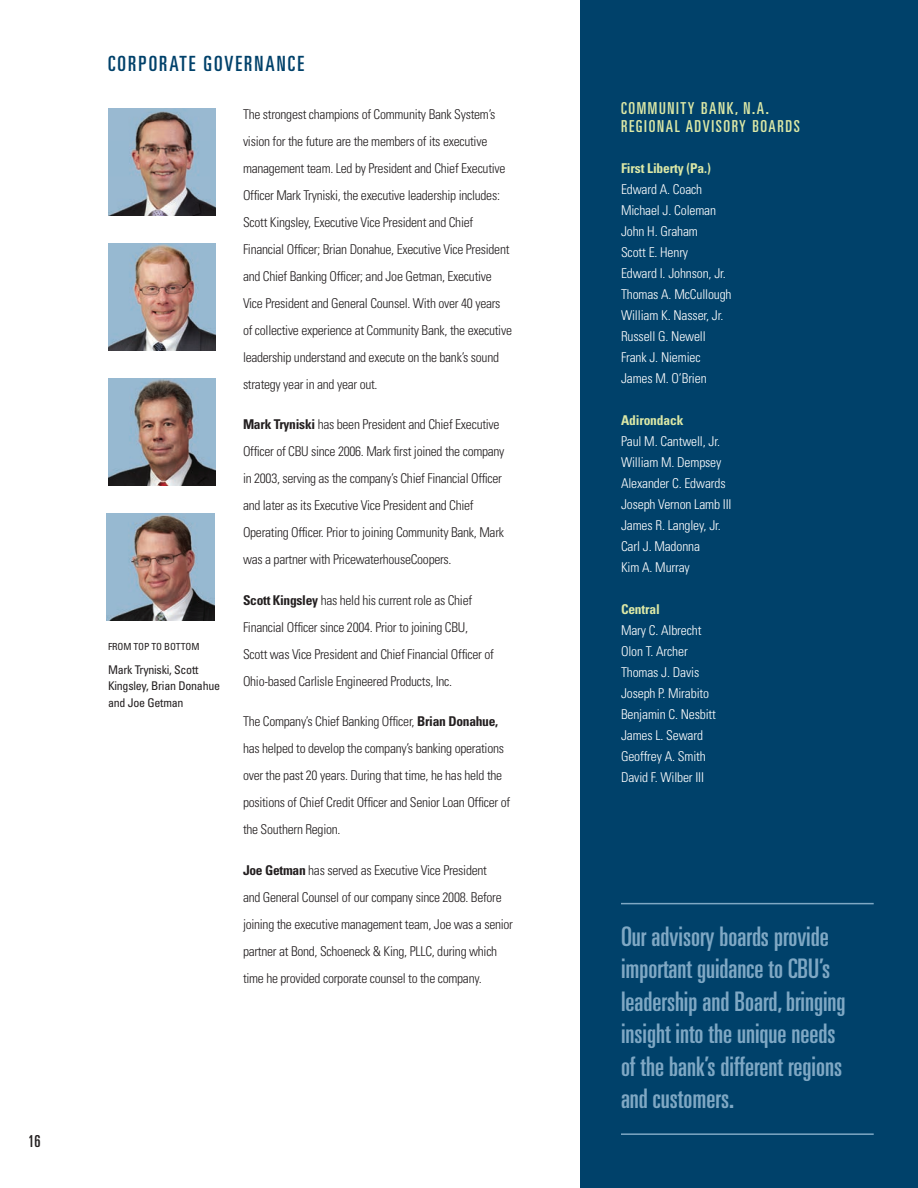
<style>
.page{position:relative;width:918px;height:1188px;background:#fff}
.page>*{position:absolute;margin:0;border:0;box-sizing:border-box;transform-origin:0 0}
.t1{font:ultra-condensed 27px/32.4px "Univers";color:#7fa8c4}
.t2{font:ultra-condensed 21px "Univers";letter-spacing:.1em;color:#00416a}
.t3{font:ultra-condensed 16.5px "Univers";letter-spacing:.1em;color:#dce8a6}
.t4{font:ultra-condensed 16.5px "Univers";color:#231f20}
.t5{font:300 condensed 13.5px/27px "Univers";letter-spacing:-.02em;color:#231f20}
.t6{font:300 condensed 13.5px "Univers";letter-spacing:-.01em;color:#fff}
.t7{font:700 condensed 13.5px "Univers";letter-spacing:-.01em;color:#dce8a6}
.t8{font:condensed 12px/16.5px "Univers";letter-spacing:-.02em;color:#231f20}
.t9{font:condensed 9.75px "Univers";letter-spacing:-.01em;color:#231f20}
.s1{font-weight:700}
</style>
<div class="page">
<div style="left:580px;top:0;width:338px;height:1188px;background:#00416a"></div>
<img style="left:108px;top:243px;width:108px;height:108px">
<img style="left:107px;top:513px;width:108px;height:108px">
<img style="left:108px;top:378px;width:108px;height:108px">
<img style="left:108px;top:108px;width:108px;height:108px">
<hr style="left:621px;top:1133px;width:253px;height:2px;background:#7fa8c4">
<hr style="left:621px;top:903px;width:253px;height:1px;background:#7fa8c4">
<p class="t4" style="left:28px;top:1132px;width:14px">16</p>
<p class="t2" style="left:108px;top:51px;width:197px">CORPORATE GOVERNANCE</p>
<p class="t9" style="left:108px;top:641px;width:93px">FROM TOP TO BOTTOM</p>
<p class="t8" style="left:108px;top:661px;width:114px">Mark Tryniski, Scott<br>Kingsley, Brian Donahue and Joe Getman</p>
<p class="t5" style="left:243px;top:100px;width:271px">The strongest champions of Community Bank System’s vision for the future are the members of its executive management team. Led by President and Chief Executive Officer Mark Tryniski, the executive leadership includes:<br>Scott Kingsley, Executive Vice President and Chief Financial Officer; Brian Donahue, Executive Vice President and Chief Banking Officer; and Joe Getman, Executive Vice President and General Counsel. With over 40 years of collective experience at Community Bank, the executive leadership understand and execute on the bank’s sound strategy year in and year out.</p>
<p class="t5" style="left:243px;top:411px;width:263px"><span class="s1">Mark Tryniski</span> has been President and Chief Executive Officer of CBU since 2006. Mark first joined the company in 2003, serving as the company’s Chief Financial Officer and later as its Executive Vice President and Chief Operating Officer. Prior to joining Community Bank, Mark was a partner with PricewaterhouseCoopers.</p>
<p class="t5" style="left:243px;top:586px;width:252px"><span class="s1">Scott Kingsley</span> has held his current role as Chief Financial Officer since 2004. Prior to joining CBU, Scott was Vice President and Chief Financial Officer of Ohio-based Carlisle Engineered Products, Inc.</p>
<p class="t5" style="left:243px;top:708px;width:269px">The Company’s Chief Banking Officer, <span class="s1">Brian Donahue, </span>has helped to develop the company’s banking operations over the past 20 years. During that time, he has held the positions of Chief Credit Officer and Senior Loan Officer of the Southern Region.</p>
<p class="t5" style="left:243px;top:856px;width:272px"><span class="s1">Joe Getman</span> has served as Executive Vice President<br>and General Counsel of our company since 2008. Before joining the executive management team, Joe was a senior partner at Bond, Schoeneck &amp; King, PLLC, during which time he provided corporate counsel to the company.</p>
<p class="t3" style="left:621px;top:98px;width:150px">COMMUNITY BANK, N.A.</p>
<p class="t3" style="left:621px;top:116px;width:181px">REGIONAL ADVISORY BOARDS</p>
<p class="t7" style="left:621px;top:160px;width:91px">First Liberty (Pa.)</p>
<p class="t6" style="left:621px;top:181px;width:83px">Edward A. Coach</p>
<p class="t6" style="left:621px;top:202px;width:97px">Michael J. Coleman</p>
<p class="t6" style="left:621px;top:223px;width:78px">John H. Graham</p>
<p class="t6" style="left:621px;top:244px;width:69px">Scott E. Henry</p>
<p class="t6" style="left:621px;top:265px;width:106px">Edward I. Johnson, Jr.</p>
<p class="t6" style="left:621px;top:286px;width:112px">Thomas A. McCullough</p>
<p class="t6" style="left:621px;top:307px;width:104px">William K. Nasser, Jr.</p>
<p class="t6" style="left:621px;top:328px;width:86px">Russell G. Newell</p>
<p class="t6" style="left:621px;top:349px;width:81px">Frank J. Niemiec</p>
<p class="t6" style="left:621px;top:370px;width:87px">James M. O’Brien</p>
<p class="t7" style="left:621px;top:412px;width:64px">Adirondack</p>
<p class="t6" style="left:621px;top:433px;width:101px">Paul M. Cantwell, Jr.</p>
<p class="t6" style="left:621px;top:454px;width:102px">William M. Dempsey</p>
<p class="t6" style="left:621px;top:475px;width:106px">Alexander C. Edwards</p>
<p class="t6" style="left:621px;top:496px;width:112px">Joseph Vernon Lamb III</p>
<p class="t6" style="left:621px;top:517px;width:101px">James R. Langley, Jr.</p>
<p class="t6" style="left:621px;top:538px;width:81px">Carl J. Madonna</p>
<p class="t6" style="left:621px;top:559px;width:70px">Kim A. Murray</p>
<p class="t7" style="left:621px;top:601px;width:40px">Central</p>
<p class="t6" style="left:621px;top:622px;width:82px">Mary C. Albrecht</p>
<p class="t6" style="left:621px;top:643px;width:68px">Olon T. Archer</p>
<p class="t6" style="left:621px;top:664px;width:80px">Thomas J. Davis</p>
<p class="t6" style="left:621px;top:685px;width:90px">Joseph P. Mirabito</p>
<p class="t6" style="left:621px;top:706px;width:97px">Benjamin C. Nesbitt</p>
<p class="t6" style="left:621px;top:727px;width:84px">James L. Seward</p>
<p class="t6" style="left:621px;top:748px;width:86px">Geoffrey A. Smith</p>
<p class="t6" style="left:621px;top:769px;width:85px">David F. Wilber III</p>
<p class="t1" style="left:621px;top:920px;width:226px">Our advisory boards provide important guidance to CBU’s leadership and Board, bringing insight into the unique needs of the bank’s different regions and customers.</p>
</div>
